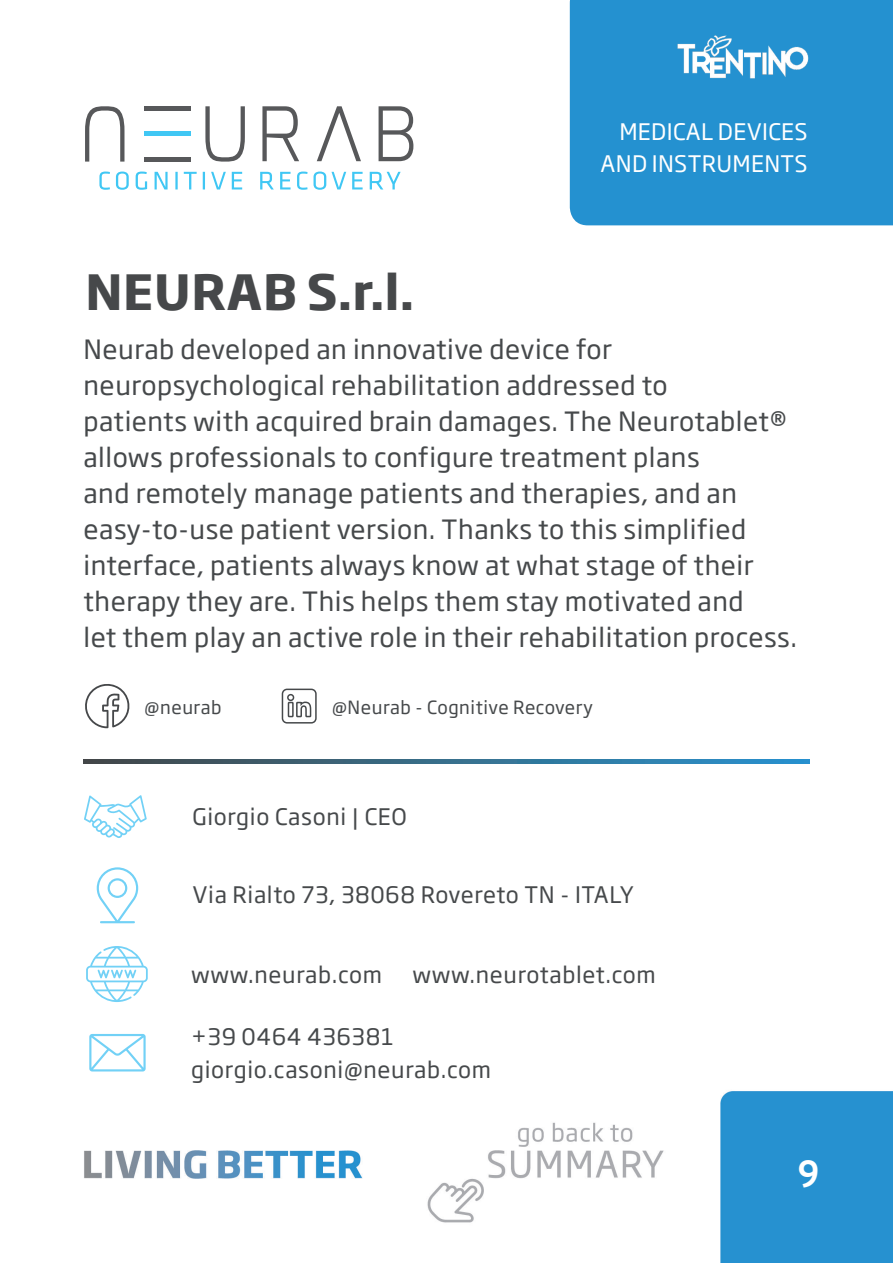
<style>
.page{position:relative;width:893px;height:1263px;background:#fff}
.page>*{position:absolute;margin:0;border:0;box-sizing:border-box;transform-origin:0 0}
.t1{font:700 48px "Soho Gothic Pro";letter-spacing:.015em;color:#46484a}
.t2{font:700 37.5px "PT Mono";color:#fff}
.t3{font:26.25px/36px "Soho Gothic Pro";letter-spacing:.02em;color:#46494b}
.t4{font:22.5px/32.1px "Soho Gothic Pro";letter-spacing:.03em;color:#46494b}
.t5{font:22.5px/32.2px "Soho Gothic Pro";letter-spacing:.015em;color:#fff;text-align:right}
.t6{font:18px "Soho Gothic Pro";letter-spacing:.03em;color:#46494b}
</style>
<div class="page">
<img style="left:83px;top:1px;width:810px;height:1262px">
<div style="left:570px;top:0;width:323px;height:225px;background:#2491d0"></div>
<svg style="left:83px;top:759px;width:726px;height:4px;background:#366d8b"></svg>
<svg style="left:89px;top:1034px;width:57px;height:37px"></svg>
<svg style="left:86px;top:946px;width:62px;height:56px"></svg>
<svg style="left:97px;top:867px;width:41px;height:56px"></svg>
<svg style="left:84px;top:795px;width:63px;height:43px"></svg>
<svg style="left:84px;top:683px;width:48px;height:45px"></svg>
<svg style="left:281px;top:688px;width:36px;height:36px"></svg>
<svg style="left:85px;top:106px;width:39px;height:56px"></svg>
<svg style="left:205px;top:106px;width:40px;height:56px"></svg>
<svg style="left:262px;top:106px;width:37px;height:55px"></svg>
<svg style="left:317px;top:106px;width:44px;height:55px"></svg>
<svg style="left:379px;top:106px;width:34px;height:55px"></svg>
<hr style="left:144px;top:106px;width:46px;height:4px;background:#57585a">
<hr style="left:144px;top:131px;width:46px;height:4px;background:#40c7f4">
<hr style="left:144px;top:158px;width:46px;height:4px;background:#57585a">
<svg style="left:99px;top:172px;width:302px;height:18px"></svg>
<img style="left:651px;top:1px;width:176px;height:124px">
<h1 class="t1" style="left:85px;top:254px;width:330px">NEURAB S.r.l.</h1>
<p class="t5" style="left:601px;top:114px;width:209px">MEDICAL DEVICES<br>AND INSTRUMENTS</p>
<p class="t3" style="left:83px;top:329px;width:715px">Neurab developed an innovative device for neuropsychological rehabilitation addressed to<br>patients with acquired brain damages. The Neurotablet® allows professionals to configure treatment plans<br>and remotely manage patients and therapies, and an easy-to-use patient version. Thanks to this simplified interface, patients always know at what stage of their therapy they are. This helps them stay motivated and<br>let them play an active role in their rehabilitation process.</p>
<p class="t6" style="left:145px;top:693px;width:78px">@neurab</p>
<p class="t6" style="left:332px;top:693px;width:262px">@Neurab - Cognitive Recovery</p>
<p class="t4" style="left:192px;top:800px;width:216px">Giorgio Casoni | CEO</p>
<p class="t4" style="left:192px;top:878px;width:443px">Via Rialto 73, 38068 Rovereto TN - ITALY</p>
<p class="t4" style="left:191px;top:957px;width:193px">www.neurab.com</p>
<p class="t4" style="left:412px;top:957px;width:245px">www.neurotablet.com</p>
<p class="t4" style="left:191px;top:1020px;width:301px">+39 0464 436381 giorgio.casoni@neurab.com</p>
<h2 class="t2" style="left:797px;top:1151px;width:24px">9</h2>
</div>
